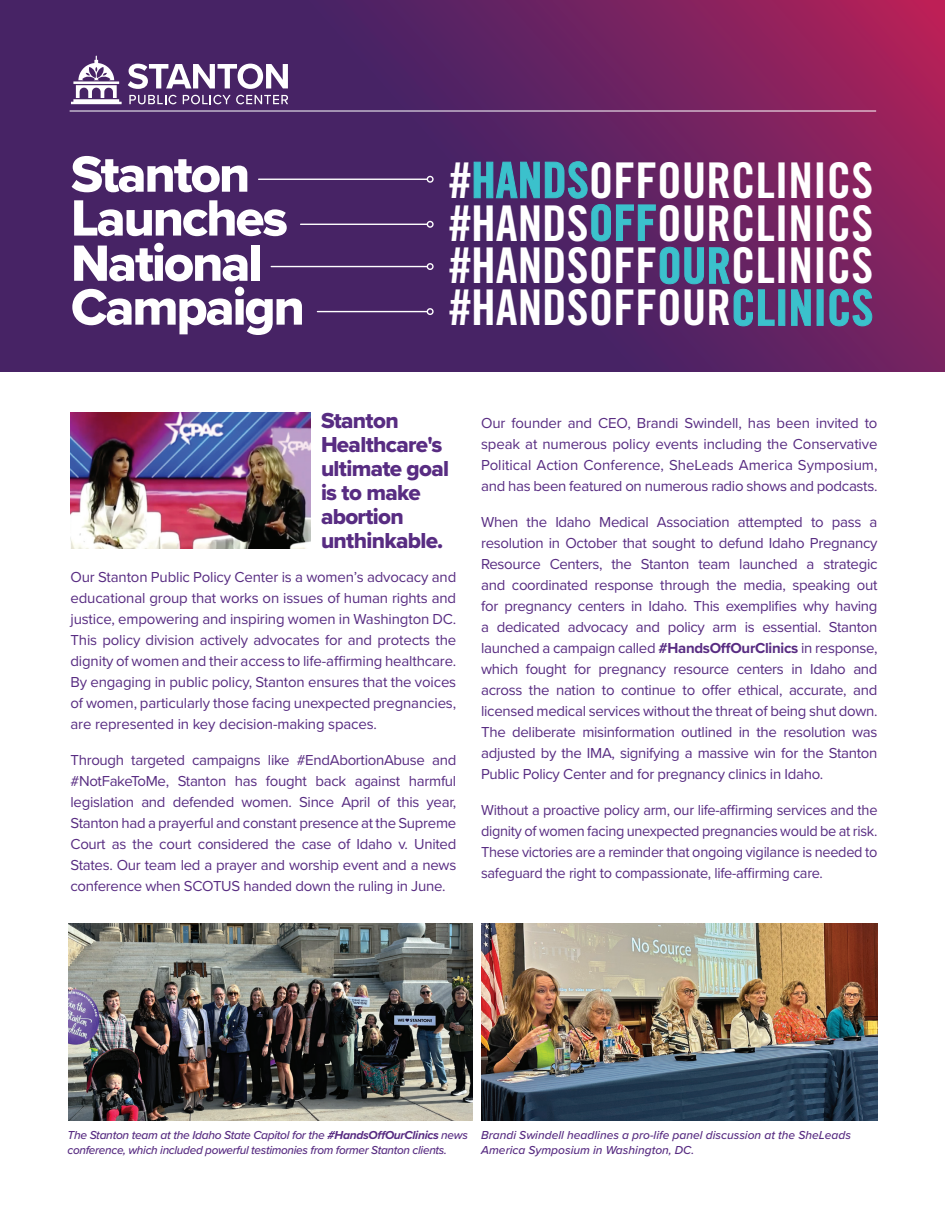
<style>
.page{position:relative;width:945px;height:1215px;background:#fff}
.page>*{position:absolute;margin:0;border:0;box-sizing:border-box;transform-origin:0 0}
.t1{font:52.8px/44.2px "Proxima Nova Extrabld";letter-spacing:-.04em;color:#fff}
.t2{font:49.2px/42.8px "Trade Gothic LT Std Bd Cn 20";color:#fff}
.t3{font:22.5px/24px "Proxima Nova Extrabld";letter-spacing:-.03em;color:#582c82}
.t4{font:15px/21px "Proxima Nova";letter-spacing:-.02em;color:#582c82;text-align:justify}
.t5{font:italic 500 12px/15px "Proxima Nova";letter-spacing:-.025em;color:#582c82}
.t6{font:italic 500 12px/15px "Proxima Nova";color:#582c82}
.s1{color:#3bc1cc}
.s2{font-weight:700}
</style>
<div class="page">
<svg style="left:0;top:0;width:945px;height:371px;background:#5c2363"></svg>
<hr style="left:70px;top:111px;width:806px;height:1px;background:#fff">
<hr style="left:259px;top:179px;width:168px;height:1px;background:#fff">
<div style="left:427px;top:176px;width:7px;height:7px;border:1px solid #fff;border-radius:50%"></div>
<hr style="left:301px;top:224px;width:126px;height:1px;background:#fff">
<div style="left:427px;top:221px;width:7px;height:7px;border:1px solid #fff;border-radius:50%"></div>
<hr style="left:271px;top:266px;width:156px;height:1px;background:#fff">
<div style="left:427px;top:263px;width:7px;height:7px;border:1px solid #fff;border-radius:50%"></div>
<hr style="left:317px;top:311px;width:110px;height:1px;background:#fff">
<div style="left:427px;top:308px;width:7px;height:7px;border:1px solid #fff;border-radius:50%"></div>
<img style="left:68px;top:924px;width:404px;height:197px">
<img style="left:481px;top:924px;width:397px;height:197px">
<img style="left:71px;top:413px;width:239px;height:135px">
<svg style="left:128px;top:64px;width:160px;height:25px"></svg>
<svg style="left:129px;top:95px;width:48px;height:9px"></svg>
<svg style="left:183px;top:95px;width:105px;height:9px"></svg>
<svg style="left:71px;top:56px;width:51px;height:48px"></svg>
<h1 class="t1" style="left:71px;top:151px;width:235px">Stanton<br>Launches<br>National<br>Campaign</h1>
<h2 class="t2" style="left:449px;top:158px;width:426px">#<span class="s1">HANDS</span>OFFOURCLINICS #HANDS<span class="s1">OFF</span>OURCLINICS</h2>
<h2 class="t2" style="left:449px;top:244px;width:426px">#HANDSOFF<span class="s1">OUR</span>CLINICS</h2>
<h2 class="t2" style="left:449px;top:286px;width:426px">#HANDSOFFOUR<span class="s1">CLINICS</span></h2>
<h3 class="t3" style="left:321px;top:408px;width:130px">Stanton<br>Healthcare's ultimate goal is to make abortion unthinkable.</h3>
<p class="t4" style="left:70px;top:566px;width:387px">Our Stanton Public Policy Center is a women’s advocacy and educational group that works on issues of human rights and justice, empowering and inspiring women in Washington DC.<br>This policy division actively advocates for and protects the dignity of women and their access to life-affirming healthcare.<br>By engaging in public policy, Stanton ensures that the voices of women, particularly those facing unexpected pregnancies, are represented in key decision-making spaces.</p>
<p class="t4" style="left:70px;top:749px;width:387px">Through targeted campaigns like #EndAbortionAbuse and #NotFakeToMe, Stanton has fought back against harmful legislation and defended women. Since April of this year, Stanton had a prayerful and constant presence at the Supreme Court as the court considered the case of Idaho v. United States. Our team led a prayer and worship event and a news conference when SCOTUS handed down the ruling in June.</p>
<p class="t4" style="left:481px;top:412px;width:398px">Our founder and CEO, Brandi Swindell, has been invited to speak at numerous policy events including the Conservative Political Action Conference, SheLeads America Symposium, and has been featured on numerous radio shows and podcasts.</p>
<p class="t4" style="left:481px;top:511px;width:398px">When the Idaho Medical Association attempted to pass a resolution in October that sought to defund Idaho Pregnancy Resource Centers, the Stanton team launched a strategic and coordinated response through the media, speaking out for pregnancy centers in Idaho. This exemplifies why having a dedicated advocacy and policy arm is essential. Stanton launched a campaign called <span class="s2">#HandsOffOurClinics</span> in response, which fought for pregnancy resource centers in Idaho and across the nation to continue to offer ethical, accurate, and licensed medical services without the threat of being shut down.<br>The deliberate misinformation outlined in the resolution was adjusted by the IMA, signifying a massive win for the Stanton Public Policy Center and for pregnancy clinics in Idaho.</p>
<p class="t4" style="left:481px;top:799px;width:398px">Without a proactive policy arm, our life-affirming services and the dignity of women facing unexpected pregnancies would be at risk.<br>These victories are a reminder that ongoing vigilance is needed to safeguard the right to compassionate, life-affirming care.</p>
<p class="t5" style="left:68px;top:1127px;width:402px">The Stanton team at the Idaho State Capitol for the <span class="s2">#HandsOffOurClinics</span> news conference, which included powerful testimonies from former Stanton clients.</p>
<p class="t6" style="left:481px;top:1127px;width:371px">Brandi Swindell headlines a pro-life panel discussion at the SheLeads<br>America Symposium in Washington, DC.</p>
</div>
